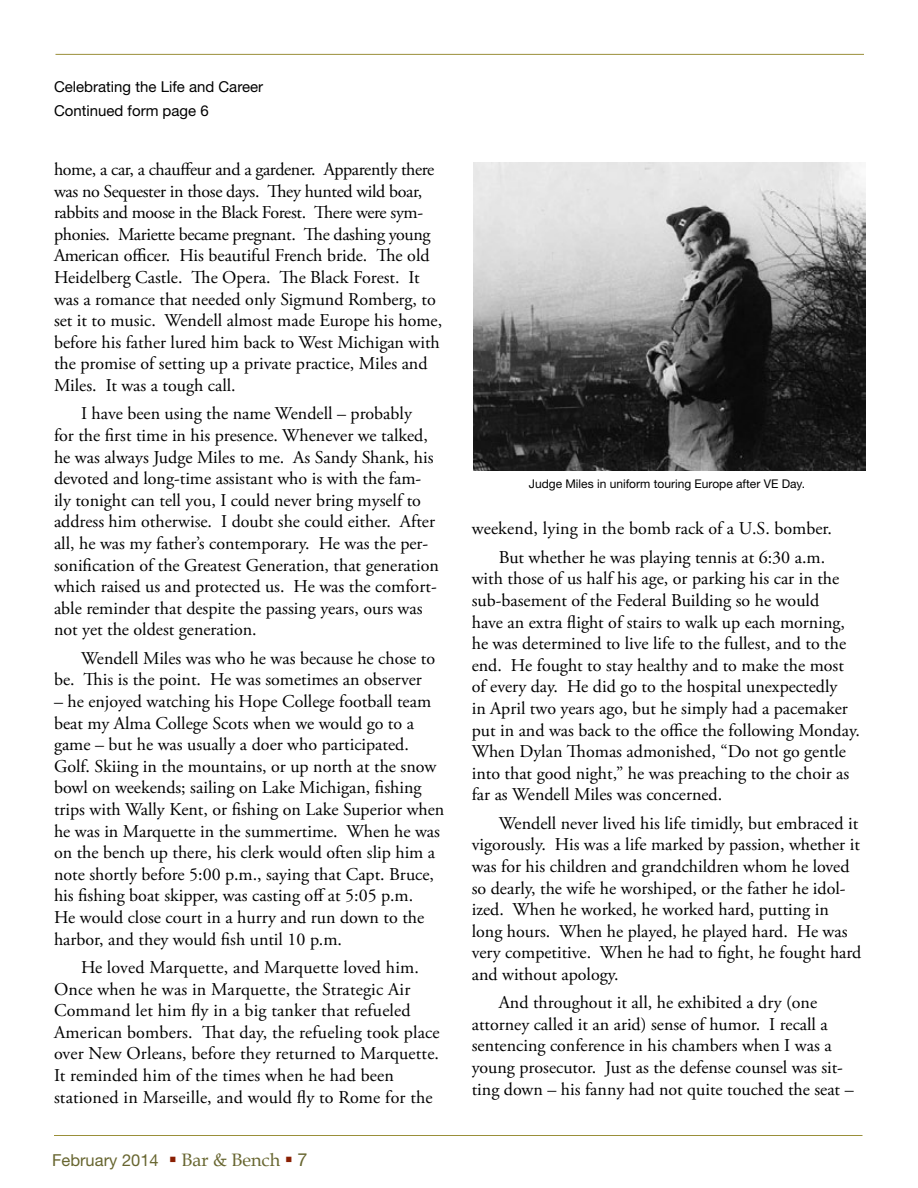
<style>
.page{position:relative;width:918px;height:1188px;background:#fff}
.page>*{position:absolute;margin:0;border:0;box-sizing:border-box;transform-origin:0 0}
.t1{font:18px/21.6px "Adobe Garamond Pro";color:#000}
.t2{font:16.5px "Helvetica Neue LT Std";color:#67652f}
.t3{font:15px/24.8px "Helvetica Neue LT Std";color:#000}
.t4{font:12px "Helvetica Neue LT Std";color:#000}
.s1{color:#8a1f03}
.s2{font-family:"Book Antiqua";font-size:18px}
.s3{font-size:18px}
</style>
<div class="page">
<hr style="left:54px;top:1135px;width:808px;height:1px;background:#9a8f39">
<hr style="left:56px;top:54px;width:808px;height:1px;background:#9a8f39">
<img style="left:474px;top:162px;width:391px;height:309px">
<p class="t3" style="left:54px;top:74px;width:211px">Celebrating the Life and Career<br>Continued form page 6</p>
<p class="t1" style="left:54px;top:159px;width:390px">home, a car, a chauffeur and a gardener. Apparently there was no Sequester in those days. They hunted wild boar, rabbits and moose in the Black Forest. There were sym&shy;phonies. Mariette became pregnant. The dashing young American officer. His beautiful French bride. The old Heidelberg Castle. The Opera. The Black Forest. It was a romance that needed only Sigmund Romberg, to set it to music. Wendell almost made Europe his home, before his father lured him back to West Michigan with the promise of setting up a private practice, Miles and Miles. It was a tough call.</p>
<p class="t1" style="left:54px;top:404px;width:387px;text-indent:27px">I have been using the name Wendell – probably<br>for the first time in his presence. Whenever we talked, he was always Judge Miles to me. As Sandy Shank, his devoted and long-time assistant who is with the fam&shy;ily tonight can tell you, I could never bring myself to address him otherwise. I doubt she could either. After all, he was my father’s contemporary. He was the per&shy;sonification of the Greatest Generation, that generation which raised us and protected us. He was the comfort&shy;able reminder that despite the passing years, ours was not yet the oldest generation.</p>
<p class="t1" style="left:54px;top:648px;width:383px;text-indent:27px">Wendell Miles was who he was because he chose to be. This is the point. He was sometimes an observer</p>
<p class="t1" style="left:54px;top:691px;width:392px">– he enjoyed watching his Hope College football team beat my Alma College Scots when we would go to a game – but he was usually a doer who participated.<br>Golf. Skiing in the mountains, or up north at the snow bowl on weekends; sailing on Lake Michigan, fishing trips with Wally Kent, or fishing on Lake Superior when he was in Marquette in the summertime. When he was on the bench up there, his clerk would often slip him a note shortly before 5:00 p.m., saying that Capt. Bruce, his fishing boat skipper, was casting off at 5:05 p.m.<br>He would close court in a hurry and run down to the harbor, and they would fish until 10 p.m.</p>
<p class="t1" style="left:54px;top:957px;width:387px;text-indent:27px">He loved Marquette, and Marquette loved him.<br>Once when he was in Marquette, the Strategic Air Command let him fly in a big tanker that refueled American bombers. That day, the refueling took place over New Orleans, before they returned to Marquette.<br>It reminded him of the times when he had been stationed in Marseille, and would fly to Rome for the</p>
<p class="t2" style="left:52px;top:1150px;width:257px">February 2014 <span class="s1">▪</span> <span class="s2">Bar &amp; Bench</span> <span class="s1">▪</span> <span class="s3">7</span></p>
<p class="t4" style="left:529px;top:477px;width:278px">Judge Miles in uniform touring Europe after VE Day.</p>
<p class="t1" style="left:499px;top:515px;width:335px;line-height:28.3px;text-indent:-27px">weekend, lying in the bomb rack of a U.S. bomber.<br>But whether he was playing tennis at 6:30 a.m.</p>
<p class="t1" style="left:472px;top:569px;width:390px">with those of us half his age, or parking his car in the sub-basement of the Federal Building so he would<br>have an extra flight of stairs to walk up each morning, he was determined to live life to the fullest, and to the end. He fought to stay healthy and to make the most of every day. He did go to the hospital unexpectedly<br>in April two years ago, but he simply had a pacemaker put in and was back to the office the following Monday.<br>When Dylan Thomas admonished, “Do not go gentle into that good night,” he was preaching to the choir as far as Wendell Miles was concerned.</p>
<p class="t1" style="left:472px;top:813px;width:391px;text-indent:27px">Wendell never lived his life timidly, but embraced it vigorously. His was a life marked by passion, whether it was for his children and grandchildren whom he loved so dearly, the wife he worshiped, or the father he idol&shy;ized. When he worked, he worked hard, putting in long hours. When he played, he played hard. He was very competitive. When he had to fight, he fought hard and without apology.</p>
<p class="t1" style="left:472px;top:992px;width:383px;text-indent:27px">And throughout it all, he exhibited a dry (one attorney called it an arid) sense of humor. I recall a sentencing conference in his chambers when I was a young prosecutor. Just as the defense counsel was sit&shy;ting down – his fanny had not quite touched the seat –</p>
</div>
